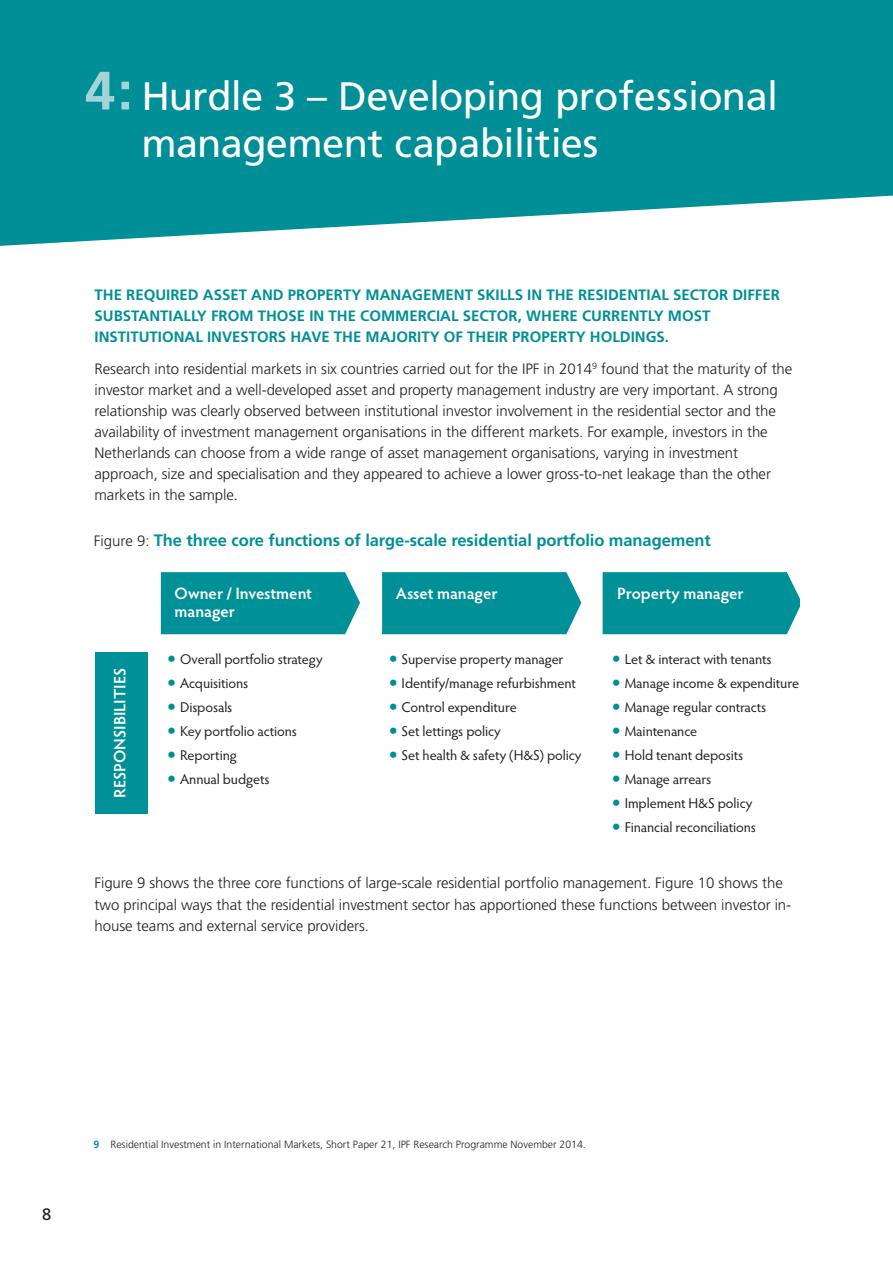
<style>
.page{position:relative;width:893px;height:1263px;background:#fff}
.page>*{position:absolute;margin:0;border:0;box-sizing:border-box;transform-origin:0 0}
.t1{font:700 54px "Frutiger";color:#a4d3d8}
.t2{font:39.75px/47.7px "Frutiger";letter-spacing:-.015em;color:#fff}
.t3{font:700 16.5px "Frutiger";letter-spacing:-.005em;color:#008f97}
.t4{font:600 16.5px/18px "Hypatia Sans Pro";letter-spacing:-.005em;color:#fff}
.t5{font:16.5px "Frutiger";color:#231f20}
.t6{font:300 15px/21px "Frutiger";letter-spacing:-.005em;color:#231f20}
.t7{font:700 15px/21px "Frutiger";color:#008f97}
.t8{font:14.25px "Hypatia Sans Pro";letter-spacing:-.005em;color:#231f20}
.t9{font:300 10.5px "Frutiger";color:#231f20}
.s1{font-weight:300;font-size:15px;color:#231f20}
.s2{font-family:"Frutiger";font-weight:300;font-size:18px;color:#008f97}
.s3{font-weight:700;color:#008f97}
</style>
<div class="page">
<svg style="left:0;top:0;width:893px;height:246px;background:#1a9aa1"></svg>
<div style="left:161px;top:572px;width:199px;height:62px;background:#009097"></div>
<div style="left:382px;top:572px;width:199px;height:62px;background:#009097"></div>
<div style="left:603px;top:572px;width:197px;height:62px;background:#009097"></div>
<div style="left:95px;top:652px;width:52px;height:162px;background:#009097"></div>
<h1 class="t1" style="left:85px;top:69px;width:49px">4:</h1>
<h2 class="t2" style="left:141px;top:75px;width:638px">Hurdle 3 – Developing professional management capabilities</h2>
<p class="t7" style="left:95px;top:286px;width:687px">THE REQUIRED ASSET AND PROPERTY MANAGEMENT SKILLS IN THE RESIDENTIAL SECTOR DIFFER<br>SUBSTANTIALLY FROM THOSE IN THE COMMERCIAL SECTOR, WHERE CURRENTLY MOST<br>INSTITUTIONAL INVESTORS HAVE THE MAJORITY OF THEIR PROPERTY HOLDINGS.</p>
<p class="t6" style="left:95px;top:359px;width:699px">Research into residential markets in six countries carried out for the IPF in 2014<sup>9</sup> found that the maturity of the investor market and a well-developed asset and property management industry are very important. A strong relationship was clearly observed between institutional investor involvement in the residential sector and the availability of investment management organisations in the different markets. For example, investors in the Netherlands can choose from a wide range of asset management organisations, varying in investment approach, size and specialisation and they appeared to achieve a lower gross-to-net leakage than the other markets in the sample.</p>
<p class="t3" style="left:94px;top:533px;width:618px"><span class="s1">Figure 9:</span> The three core functions of large-scale residential portfolio management</p>
<p class="t4" style="left:112px;top:798px;width:131px;rotate:-90deg">RESPONSIBILITIES</p>
<p class="t4" style="left:175px;top:586px;width:139px">Owner / Investment manager</p>
<p class="t4" style="left:396px;top:586px;width:103px">Asset manager</p>
<p class="t4" style="left:617px;top:586px;width:128px">Property manager</p>
<p class="t8" style="left:167px;top:653px;width:157px"><span class="s2">•</span> Overall portfolio strategy</p>
<p class="t8" style="left:167px;top:677px;width:83px"><span class="s2">•</span> Acquisitions</p>
<p class="t8" style="left:167px;top:701px;width:67px"><span class="s2">•</span> Disposals</p>
<p class="t8" style="left:167px;top:725px;width:131px"><span class="s2">•</span> Key portfolio actions</p>
<p class="t8" style="left:167px;top:749px;width:71px"><span class="s2">•</span> Reporting</p>
<p class="t8" style="left:167px;top:773px;width:104px"><span class="s2">•</span> Annual budgets</p>
<p class="t8" style="left:389px;top:653px;width:176px"><span class="s2">•</span> Supervise property manager</p>
<p class="t8" style="left:389px;top:677px;width:188px"><span class="s2">•</span> Identify/manage refurbishment</p>
<p class="t8" style="left:389px;top:701px;width:129px"><span class="s2">•</span> Control expenditure</p>
<p class="t8" style="left:389px;top:725px;width:113px"><span class="s2">•</span> Set lettings policy</p>
<p class="t8" style="left:389px;top:749px;width:194px"><span class="s2">•</span> Set health &amp; safety (H&amp;S) policy</p>
<p class="t8" style="left:612px;top:653px;width:161px"><span class="s2">•</span> Let &amp; interact with tenants</p>
<p class="t8" style="left:612px;top:677px;width:189px"><span class="s2">•</span> Manage income &amp; expenditure</p>
<p class="t8" style="left:612px;top:701px;width:156px"><span class="s2">•</span> Manage regular contracts</p>
<p class="t8" style="left:612px;top:725px;width:87px"><span class="s2">•</span> Maintenance</p>
<p class="t8" style="left:612px;top:749px;width:133px"><span class="s2">•</span> Hold tenant deposits</p>
<p class="t8" style="left:612px;top:773px;width:101px"><span class="s2">•</span> Manage arrears</p>
<p class="t8" style="left:612px;top:797px;width:142px"><span class="s2">•</span> Implement H&amp;S policy</p>
<p class="t8" style="left:612px;top:821px;width:145px"><span class="s2">•</span> Financial reconciliations</p>
<p class="t6" style="left:95px;top:874px;width:698px">Figure 9 shows the three core functions of large-scale residential portfolio management. Figure 10 shows the two principal ways that the residential investment sector has apportioned these functions between investor in&shy;house teams and external service providers.</p>
<p class="t5" style="left:42px;top:1208px;width:11px">8</p>
<p class="t9" style="left:94px;top:1140px;width:494px"><span class="s3">9</span> Residential Investment in International Markets, Short Paper 21, IPF Research Programme November 2014.</p>
</div>
